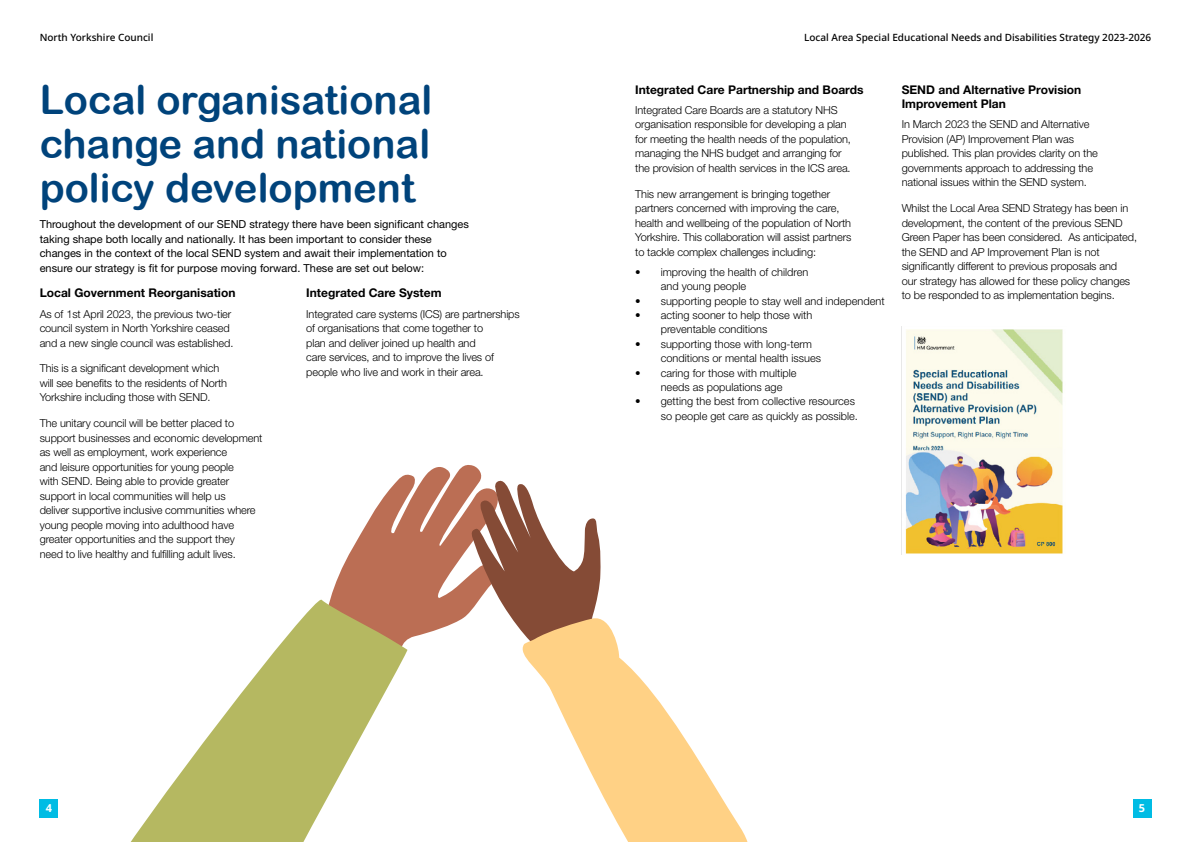
<style>
.page{position:relative;width:1191px;height:842px;background:#fff}
.page>*{position:absolute;margin:0;border:0;box-sizing:border-box;transform-origin:0 0}
.Title_-_section_head{font:40px/44px "Arial Rounded MT Bold";color:#00437b;text-align:justify}
.Sub_heading{font:700 12px/14.5px "Helvetica Neue LT Std";color:#000}
.Body{font:300 11px/14.5px "Helvetica Neue LT Std";letter-spacing:-.01em;color:#000}
.Bullets{font:300 11px/14.4px "Helvetica Neue LT Std";color:#000}
.Body-2{font:11px/14.5px "Helvetica Neue LT Std";color:#000}
.t1{font:700 11px "Noto Sans";color:#fff}
.t2{font:500 10px "Noto Sans";color:#000}
</style>
<div class="page">
<div style="left:1132px;top:799px;width:19px;height:19px;background:#00bce4"></div>
<div style="left:40px;top:799px;width:18px;height:19px;background:#00bce4"></div>
<img style="left:901px;top:327px;width:162px;height:227px">
<svg style="left:130px;top:599px;width:274px;height:243px"></svg>
<svg style="left:325px;top:465px;width:276px;height:192px"></svg>
<svg style="left:516px;top:614px;width:232px;height:228px"></svg>
<p class="t2" style="left:40px;top:31px;width:115px">North Yorkshire Council</p>
<p class="t2" style="left:804px;top:31px;width:348px">Local Area Special Educational Needs and Disabilities Strategy 2023-2026</p>
<p class="Title_-_section_head" style="left:40px;top:77px;width:394px">Local organisational change and national policy development</p>
<p class="Body-2" style="left:40px;top:217px;width:431px">Throughout the development of our SEND strategy there have been significant changes taking shape both locally and nationally. It has been important to consider these changes in the context of the local SEND system and await their implementation to ensure our strategy is fit for purpose moving forward. These are set out below:</p>
<p class="Sub_heading" style="left:40px;top:286px;width:197px">Local Government Reorganisation</p>
<p class="Body" style="left:40px;top:306px;width:195px">As of 1st April 2023, the previous two-tier council system in North Yorkshire ceased and a new single council was established.</p>
<p class="Body" style="left:40px;top:361px;width:189px">This is a significant development which will see benefits to the residents of North<br>Yorkshire including those with SEND.</p>
<p class="Body" style="left:40px;top:416px;width:224px">The unitary council will be better placed to support businesses and economic development as well as employment, work experience<br>and leisure opportunities for young people<br>with SEND. Being able to provide greater support in local communities will help us<br>deliver supportive inclusive communities where young people moving into adulthood have greater opportunities and the support they<br>need to live healthy and fulfilling adult lives.</p>
<p class="Sub_heading" style="left:306px;top:286px;width:137px">Integrated Care System</p>
<p class="Body" style="left:306px;top:306px;width:215px">Integrated care systems (ICS) are partnerships of organisations that come together to<br>plan and deliver joined up health and<br>care services, and to improve the lives of people who live and work in their area.</p>
<p class="Sub_heading" style="left:635px;top:82px;width:230px">Integrated Care Partnership and Boards</p>
<p class="Body" style="left:635px;top:102px;width:217px">Integrated Care Boards are a statutory NHS organisation responsible for developing a plan for meeting the health needs of the population, managing the NHS budget and arranging for the provision of health services in the ICS area.</p>
<p class="Body" style="left:635px;top:186px;width:218px">This new arrangement is bringing together partners concerned with improving the care, health and wellbeing of the population of North Yorkshire. This collaboration will assist partners to tackle complex challenges including:</p>
<p class="Bullets" style="left:660px;top:264px;width:149px;text-indent:-26px">• improving the health of children and young people</p>
<p class="Bullets" style="left:635px;top:293px;width:251px">• supporting people to stay well and independent</p>
<p class="Bullets" style="left:660px;top:308px;width:153px;text-indent:-26px">• acting sooner to help those with preventable conditions</p>
<p class="Bullets" style="left:660px;top:336px;width:162px;text-indent:-26px">• supporting those with long-term conditions or mental health issues</p>
<p class="Bullets" style="left:660px;top:365px;width:137px;text-indent:-26px">• caring for those with multiple needs as populations age</p>
<p class="Bullets" style="left:635px;top:394px;width:224px;text-align:right">• getting the best from collective resources so people get care as quickly as possible.</p>
<p class="Sub_heading" style="left:901px;top:82px;width:181px">SEND and Alternative Provision<br>Improvement Plan</p>
<p class="Body" style="left:901px;top:117px;width:198px">In March 2023 the SEND and Alternative Provision (AP) Improvement Plan was published. This plan provides clarity on the governments approach to addressing the national issues within the SEND system.</p>
<p class="Body" style="left:901px;top:201px;width:237px">Whilst the Local Area SEND Strategy has been in development, the content of the previous SEND Green Paper has been considered. As anticipated, the SEND and AP Improvement Plan is not significantly different to previous proposals and<br>our strategy has allowed for these policy changes to be responded to as implementation begins.</p>
<p class="t1" style="left:46px;top:802px;width:8px">4</p>
<p class="t1" style="left:1139px;top:802px;width:8px">5</p>
</div>
